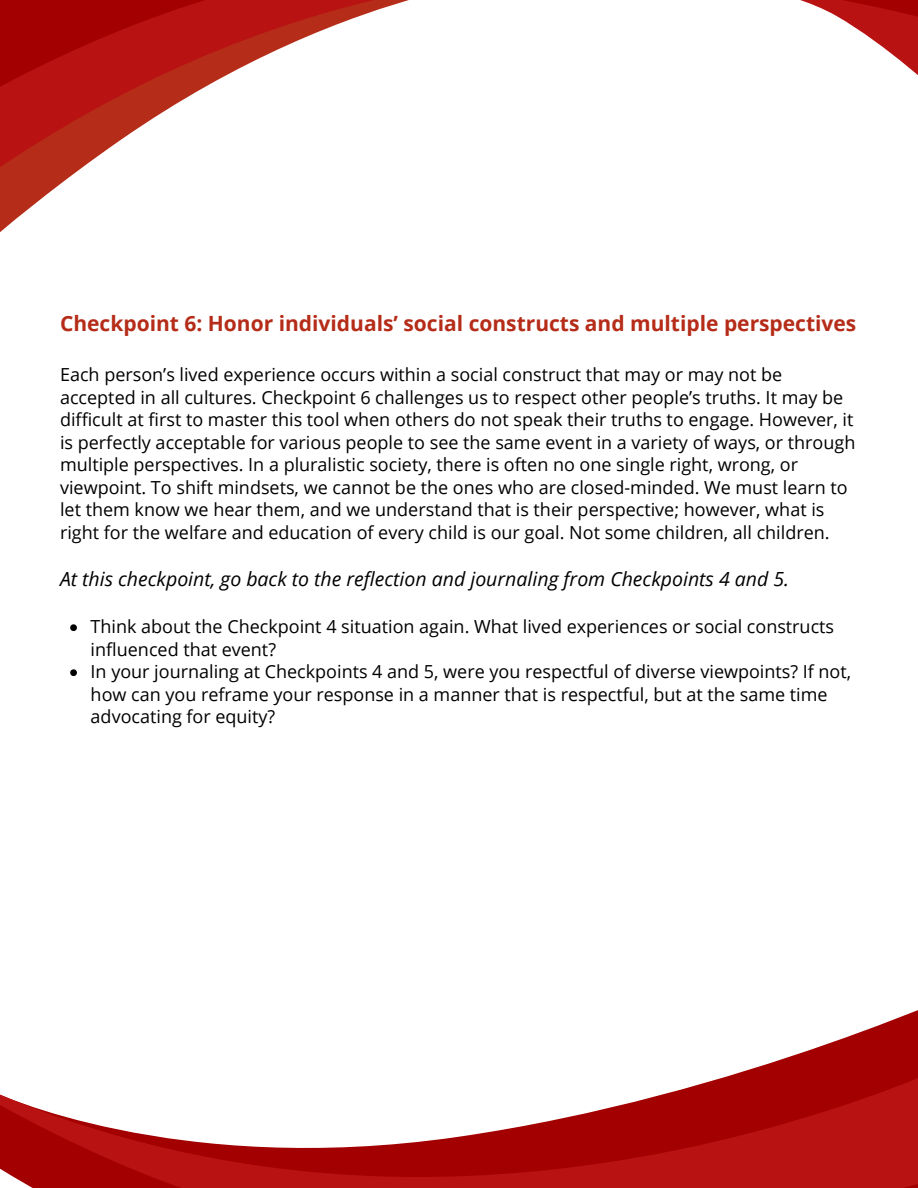
<style>
.page{position:relative;width:918px;height:1188px;background:#fff}
.page>*{position:absolute;margin:0;border:0;box-sizing:border-box;transform-origin:0 0}
.t1{font:700 21px "Open Sans";color:#b52c18}
.t2{font:italic 19.5px "Open Sans";color:#000}
.t3{font:18px/22.5px "Open Sans";color:#000}
</style>
<div class="page">
<svg style="left:0;top:1010px;width:918px;height:178px"></svg>
<svg style="left:0;top:0;width:918px;height:232px"></svg>
<svg style="left:70px;top:624px;width:7px;height:7px"></svg>
<svg style="left:70px;top:669px;width:7px;height:7px"></svg>
<p class="t1" style="left:60px;top:308px;width:798px">Checkpoint 6: Honor individuals’ social constructs and multiple perspectives</p>
<p class="t3" style="left:60px;top:363px;width:797px">Each person’s lived experience occurs within a social construct that may or may not be accepted in all cultures. Checkpoint 6 challenges us to respect other people’s truths. It may be difficult at first to master this tool when others do not speak their truths to engage. However, it is perfectly acceptable for various people to see the same event in a variety of ways, or through multiple perspectives. In a pluralistic society, there is often no one single right, wrong, or viewpoint. To shift mindsets, we cannot be the ones who are closed-minded. We must learn to let them know we hear them, and we understand that is their perspective; however, what is right for the welfare and education of every child is our goal. Not some children, all children.</p>
<p class="t2" style="left:60px;top:565px;width:730px">At this checkpoint, go back to the reflection and journaling from Checkpoints 4 and 5.</p>
<p class="t3" style="left:91px;top:615px;width:762px">Think about the Checkpoint 4 situation again. What lived experiences or social constructs influenced that event?<br>In your journaling at Checkpoints 4 and 5, were you respectful of diverse viewpoints? If not, how can you reframe your response in a manner that is respectful, but at the same time advocating for equity?</p>
</div>
